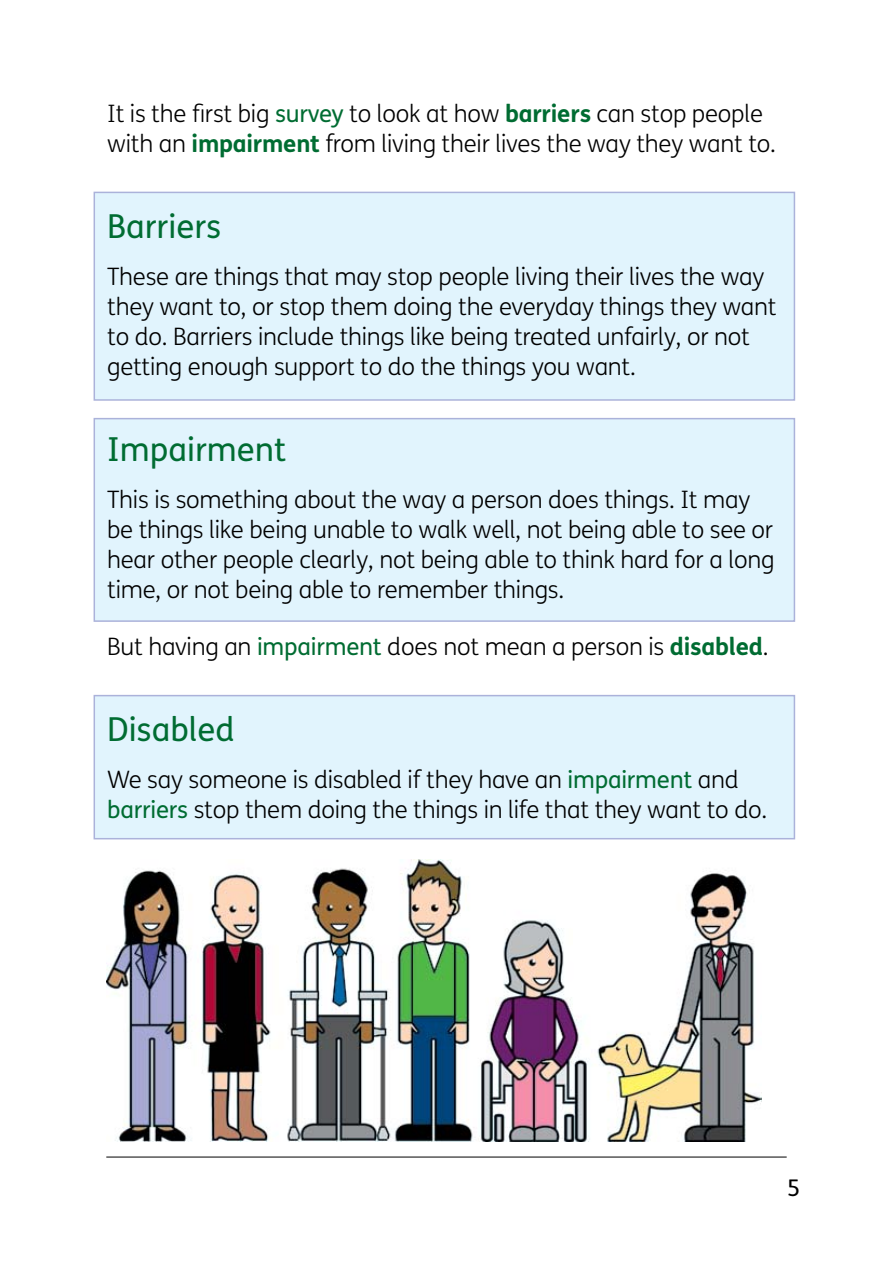
<style>
.page{position:relative;width:893px;height:1263px;background:#fff}
.page>*{position:absolute;margin:0;border:0;box-sizing:border-box;transform-origin:0 0}
.t1{font:33px "FS Me";color:#006c32}
.Body_Copy{font:300 24px/30px "FS Me";letter-spacing:-.01em;color:#000}
.t2{font:24px "FS Albert";color:#000}
.s1{font-weight:400;color:#006c32}
.s2{font-weight:700;color:#006c32}
</style>
<div class="page">
<hr style="left:106px;top:1157px;width:681px;height:1px;background:#000">
<div style="left:94px;top:695px;width:701px;height:144px;background:#e1f4fd;border:2px solid #abb2da"></div>
<div style="left:94px;top:418px;width:701px;height:204px;background:#e1f4fd;border:2px solid #abb2da"></div>
<div style="left:94px;top:192px;width:701px;height:209px;background:#e1f4fd;border:2px solid #abb2da"></div>
<img style="left:106px;top:859px;width:655px;height:282px">
<p class="Body_Copy" style="left:107px;top:98px;width:670px">It is the first big <span class="s1">survey</span> to look at how <span class="s2">barriers</span> can stop people with an <span class="s2">impairment</span> from living their lives the way they want to.</p>
<h2 class="t1" style="left:107px;top:204px;width:116px">Barriers</h2>
<p class="Body_Copy" style="left:107px;top:261px;width:671px">These are things that may stop people living their lives the way they want to, or stop them doing the everyday things they want to do. Barriers include things like being treated unfairly, or not getting enough support to do the things you want.</p>
<h2 class="t1" style="left:107px;top:426px;width:181px">Impairment</h2>
<p class="Body_Copy" style="left:107px;top:484px;width:669px">This is something about the way a person does things. It may be things like being unable to walk well, not being able to see or hear other people clearly, not being able to think hard for a long time, or not being able to remember things.</p>
<p class="Body_Copy" style="left:107px;top:631px;width:663px">But having an <span class="s1">impairment</span> does not mean a person is <span class="s2">disabled</span>.</p>
<h2 class="t1" style="left:107px;top:706px;width:129px">Disabled</h2>
<p class="Body_Copy" style="left:107px;top:763px;width:661px">We say someone is disabled if they have an <span class="s1">impairment</span> and <span class="s1">barriers</span> stop them doing the things in life that they want to do.</p>
<p class="t2" style="left:787px;top:1172px;width:15px">5</p>
</div>
